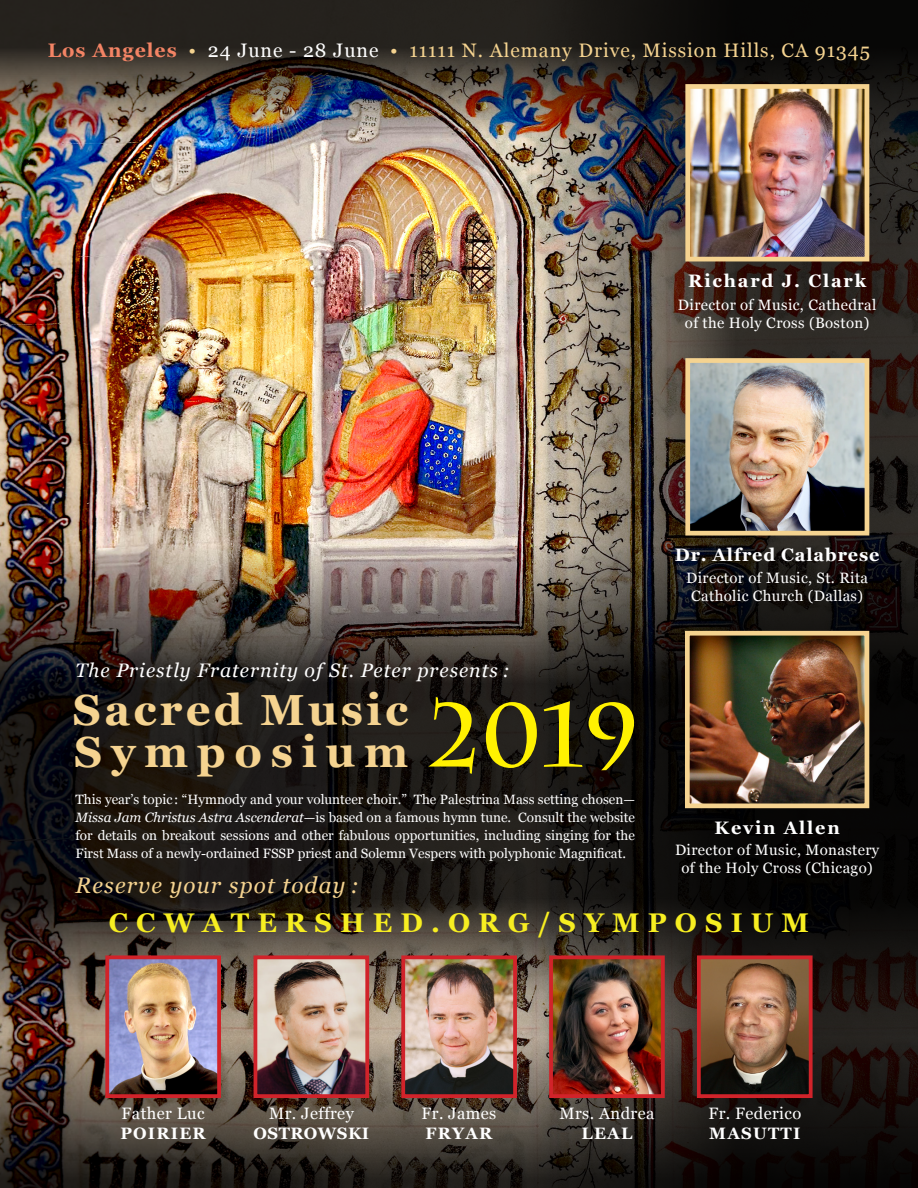
<style>
.page{position:relative;width:918px;height:1188px;background:#fff}
.page>*{position:absolute;margin:0;border:0;box-sizing:border-box;transform-origin:0 0}
.t1{font:700 90px "Charlemagne Std";color:#fff101}
.t2{font:700 43.5px "Georgia";letter-spacing:.075em;color:#f5d390}
.t3{font:700 43.5px "Georgia";letter-spacing:.2em;color:#f5d390}
.t4{font:700 27px "Georgia";letter-spacing:.3em;color:#f7ee21}
.t5{font:italic 22.5px "Georgia";letter-spacing:.05em;color:#f5d390}
.t6{font:19.5px "Georgia";letter-spacing:.05em;color:#f5d390}
.t7{font:italic 19.5px "Georgia";letter-spacing:.05em;color:#fff}
.t8{font:700 18px "Georgia";letter-spacing:.1em;color:#fff}
.t9{font:700 18px "Georgia";letter-spacing:.05em;color:#fff}
.t10{font:16.5px/19.8px "Georgia";letter-spacing:.025em;color:#fff}
.t11{font:15px/18px "Georgia";letter-spacing:.025em;color:#fff;text-align:center}
.t12{font:13.5px/18px "Georgia";color:#fff;text-align:justify}
.s1{font-weight:700;color:#f48465}
.s2{color:#fff}
.s3{font-style:italic}
.s4{font-weight:700}
</style>
<div class="page">
<img style="left:0;top:138px;width:501px;height:408px">
<img style="left:501px;top:138px;width:417px;height:408px">
<img style="left:0;top:546px;width:918px;height:450px">
<img style="left:0;top:996px;width:918px;height:192px">
<img style="left:0;top:0;width:918px;height:138px">
<img style="left:691px;top:90px;width:172px;height:165px">
<div style="left:685px;top:84px;width:184px;height:177px;border:5px solid #f5d390"></div>
<img style="left:691px;top:364px;width:172px;height:166px">
<div style="left:685px;top:358px;width:184px;height:178px;border:5px solid #f5d390"></div>
<img style="left:691px;top:637px;width:172px;height:165px">
<div style="left:685px;top:631px;width:184px;height:177px;border:5px solid #f5d390"></div>
<img style="left:554px;top:960px;width:106px;height:133px">
<div style="left:549px;top:955px;width:116px;height:143px;border:4px solid #d1232a"></div>
<img style="left:259px;top:960px;width:105px;height:133px">
<div style="left:254px;top:955px;width:115px;height:143px;border:4px solid #d1232a"></div>
<img style="left:110px;top:960px;width:106px;height:133px">
<div style="left:105px;top:955px;width:116px;height:143px;border:4px solid #d1232a"></div>
<img style="left:702px;top:960px;width:106px;height:133px">
<div style="left:697px;top:955px;width:116px;height:143px;border:4px solid #d1232a"></div>
<img style="left:406px;top:960px;width:106px;height:133px">
<div style="left:401px;top:955px;width:116px;height:143px;border:4px solid #d1232a"></div>
<p class="t6" style="left:48px;top:36px;width:824px"><span class="s1">Los Angeles</span> • <span class="s2">24 June - 28 June</span> • 11111 N. Alemany Drive, Mission Hills, CA 91345</p>
<p class="t8" style="left:688px;top:267px;width:179px">Richard J. Clark</p>
<p class="t11" style="left:678px;top:295px;width:200px">Director of Music, Cathedral of the Holy Cross (Boston)</p>
<p class="t9" style="left:675px;top:541px;width:206px">Dr. Alfred Calabrese</p>
<p class="t7" style="left:76px;top:656px;width:436px">The Priestly Fraternity of St. Peter presents :</p>
<p class="t2" style="left:73px;top:677px;width:337px">Sacred Music</p>
<p class="t3" style="left:74px;top:719px;width:336px">Symposium</p>
<p class="t1" style="left:429px;top:683px;width:213px">2019</p>
<p class="t11" style="left:686px;top:568px;width:183px">Director of Music, St. Rita<br>Catholic Church (Dallas)</p>
<p class="t12" style="left:76px;top:790px;width:561px">This year’s topic : “Hymnody and your volunteer choir.” The Palestrina Mass setting chosen— <span class="s3">Missa Jam Christus Astra Ascenderat</span>—is based on a famous hymn tune. Consult the website for details on breakout sessions and other fabulous opportunities, including singing for the First Mass of a newly-ordained FSSP priest and Solemn Vespers with polyphonic Magnificat.</p>
<p class="t8" style="left:715px;top:814px;width:127px">Kevin Allen</p>
<p class="t11" style="left:675px;top:841px;width:206px">Director of Music, Monastery of the Holy Cross (Chicago)</p>
<p class="t5" style="left:76px;top:869px;width:285px">Reserve your spot today :</p>
<p class="t4" style="left:109px;top:902px;width:702px">CCWATERSHED.ORG/SYMPOSIUM</p>
<p class="t10" style="left:120px;top:1103px;width:87px">Father Luc<br><span class="s4">POIRIER</span></p>
<p class="t10" style="left:254px;top:1103px;width:117px;text-align:center">Mr. Jeffrey<br><span class="s4">OSTROWSKI</span></p>
<p class="t10" style="left:422px;top:1103px;width:76px">Fr. James<br><span class="s4">FRYAR</span></p>
<p class="t10" style="left:559px;top:1103px;width:97px;text-align:center">Mrs. Andrea<br><span class="s4">LEAL</span></p>
<p class="t10" style="left:708px;top:1103px;width:94px">Fr. Federico<br><span class="s4">MASUTTI</span></p>
</div>
